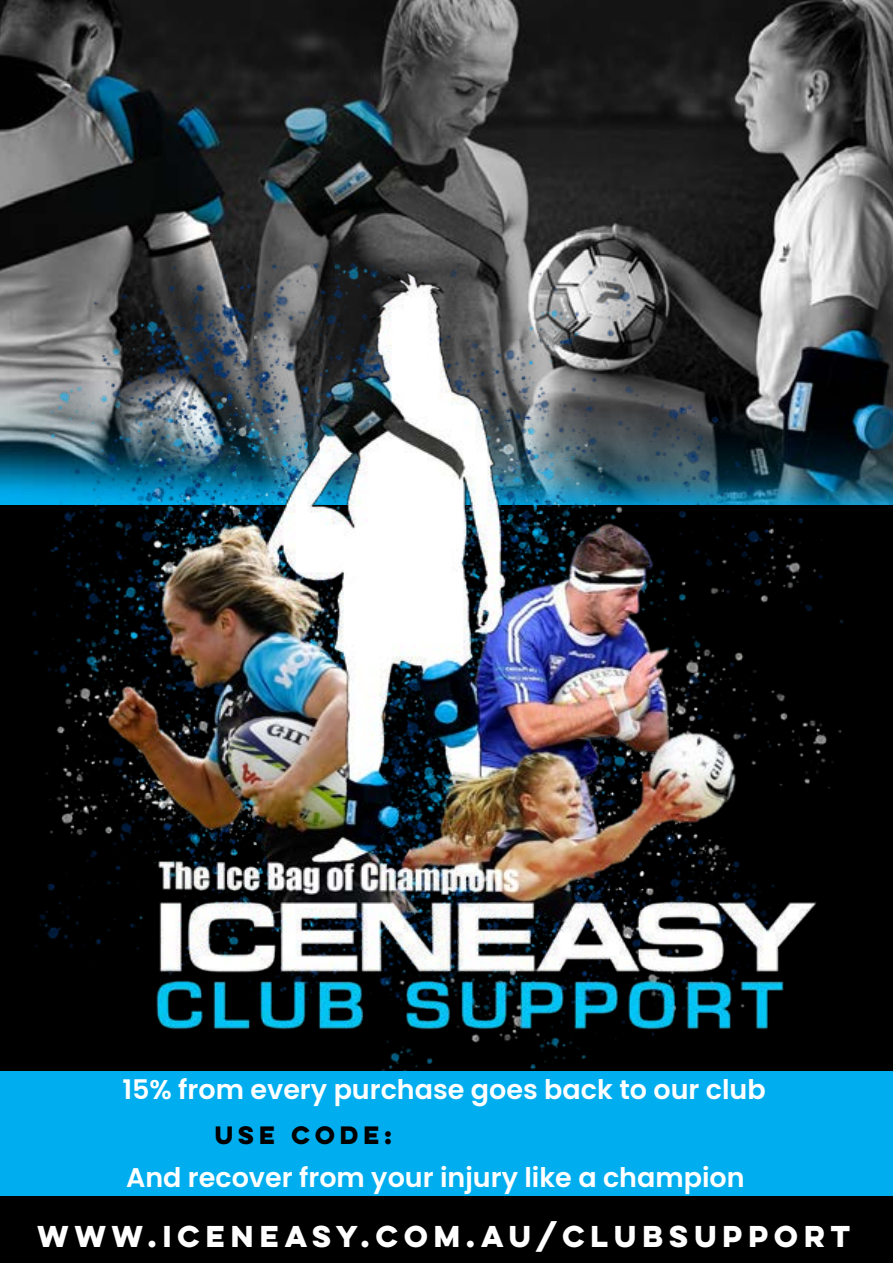
<style>
.page{position:relative;width:893px;height:1263px;background:#000}
.page>*{position:absolute;margin:0;border:0;box-sizing:border-box;transform-origin:0 0}
.t1{font:600 27px "Poppins";color:#fff}
.t2{font:700 27px "Lulo Clean W01 One";color:#fff}
.t3{font:700 22.5px "Lulo Clean W01 One";color:#000}
</style>
<div class="page">
<img style="left:0;top:0;width:893px;height:504px">
<img style="left:32px;top:263px;width:818px;height:808px">
<div style="left:0;top:1071px;width:893px;height:124px;background:#00aeef"></div>
<p class="t1" style="left:122px;top:1074px;width:645px">15% from every purchase goes back to our club</p>
<p class="t3" style="left:215px;top:1118px;width:184px">USE CODE:</p>
<p class="t1" style="left:126px;top:1162px;width:620px">And recover from your injury like a champion</p>
<p class="t2" style="left:38px;top:1217px;width:820px">WWW.ICENEASY.COM.AU/CLUBSUPPORT</p>
</div>
